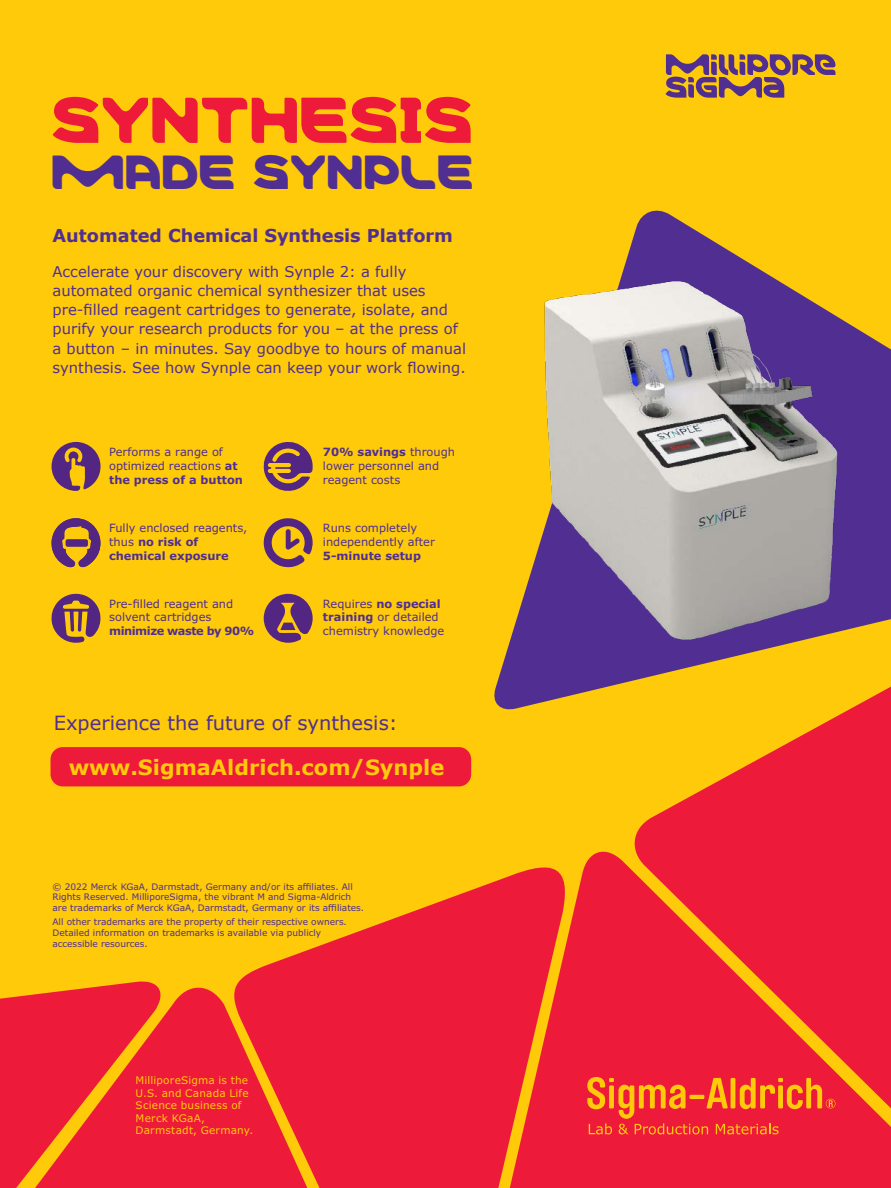
<style>
.page{position:relative;width:891px;height:1188px;background:#feca0a}
.page>*{position:absolute;margin:0;border:0;box-sizing:border-box;transform-origin:0 0}
.t1{font:65.7px "Merck";color:#ed1a3a}
.t2{font:48.75px "Merck";color:#502e92}
.t3{font:700 21px "Verdana";color:#feca0a}
.t4{font:19.5px "Verdana";color:#502e92}
.t5{font:700 17.7px "Verdana";color:#502e92}
.t6{font:14.85px/19.2px "Verdana";color:#502e92}
.t7{font:11.4px/13.6px "Verdana Pro";color:#502e92}
.t8{font:700 11.4px "Verdana Pro";letter-spacing:-.04em;color:#502e92}
.t9{font:700 11.4px "Verdana Pro";color:#502e92}
.t10{font:10.5px/12.6px "Verdana Pro";letter-spacing:.02em;color:#feca0a}
.t11{font:9px/10.5px "Verdana Pro";color:#502e92}
.s1{font-weight:700}
</style>
<div class="page">
<svg style="left:239px;top:893px;width:224px;height:295px;fill:#ed1a3a"></svg>
<div style="left:167px;top:982px;width:243px;height:206px;background:#ed1a3a"></div>
<svg style="left:463px;top:851px;width:166px;height:337px;background:#ef3133"></svg>
<svg style="left:629px;top:712px;width:262px;height:476px;fill:#ed1a3a"></svg>
<svg style="left:0;top:981px;width:167px;height:207px;background:#ef3033"></svg>
<svg style="left:587px;top:1077px;width:249px;height:57px"></svg>
<svg style="left:494px;top:210px;width:397px;height:502px"></svg>
<img style="left:534px;top:268px;width:310px;height:382px">
<svg style="left:51px;top:518px;width:49px;height:49px"></svg>
<svg style="left:52px;top:442px;width:49px;height:49px"></svg>
<svg style="left:51px;top:594px;width:50px;height:49px"></svg>
<svg style="left:263px;top:442px;width:50px;height:49px"></svg>
<svg style="left:264px;top:594px;width:49px;height:49px"></svg>
<svg style="left:263px;top:518px;width:50px;height:49px"></svg>
<div style="left:51px;top:747px;width:420px;height:39px;background:#ed1a3a;border-radius:12px"></div>
<svg style="left:666px;top:54px;width:170px;height:44px"></svg>
<h1 class="t1" style="left:52px;top:81px;width:423px">SYNTHESIS</h1>
<h2 class="t2" style="left:52px;top:143px;width:424px">MADE SYNPLE</h2>
<h3 class="t5" style="left:52px;top:225px;width:402px">Automated Chemical Synthesis Platform</h3>
<p class="t6" style="left:52px;top:262px;width:415px">Accelerate your discovery with Synple 2: a fully automated organic chemical synthesizer that uses pre-filled reagent cartridges to generate, isolate, and purify your research products for you – at the press of a button – in minutes. Say goodbye to hours of manual synthesis. See how Synple can keep your work flowing.</p>
<p class="t7" style="left:109px;top:445px;width:135px">Performs a range of optimized reactions <span class="s1">at the press of a button</span></p>
<p class="t7" style="left:109px;top:522px;width:140px">Fully enclosed reagents, thus <span class="s1">no risk of chemical exposure</span></p>
<p class="t7" style="left:109px;top:597px;width:126px">Pre-filled reagent and solvent cartridges</p>
<p class="t8" style="left:109px;top:623px;width:147px">minimize waste by 90%</p>
<p class="t7" style="left:323px;top:445px;width:134px"><span class="s1">70% savings</span> through lower personnel and reagent costs</p>
<p class="t7" style="left:323px;top:521px;width:113px">Runs completely independently after</p>
<p class="t9" style="left:323px;top:548px;width:100px">5-minute setup</p>
<p class="t7" style="left:323px;top:597px;width:123px">Requires <span class="s1">no special training</span> or detailed chemistry knowledge</p>
<h3 class="t4" style="left:54px;top:710px;width:345px">Experience the future of synthesis:</h3>
<h3 class="t3" style="left:69px;top:754px;width:377px">www.SigmaAldrich.com/Synple</h3>
<p class="t11" style="left:53px;top:881px;width:313px">© 2022 Merck KGaA, Darmstadt, Germany and/or its affiliates. All<br>Rights Reserved. MilliporeSigma, the vibrant M and Sigma-Aldrich are trademarks of Merck KGaA, Darmstadt, Germany or its affiliates.</p>
<p class="t11" style="left:53px;top:917px;width:296px">All other trademarks are the property of their respective owners.<br>Detailed information on trademarks is available via publicly accessible resources.</p>
<p class="t10" style="left:136px;top:1074px;width:119px">MilliporeSigma is the<br>U.S. and Canada Life<br>Science business of<br>Merck KGaA,<br>Darmstadt, Germany.</p>
</div>
